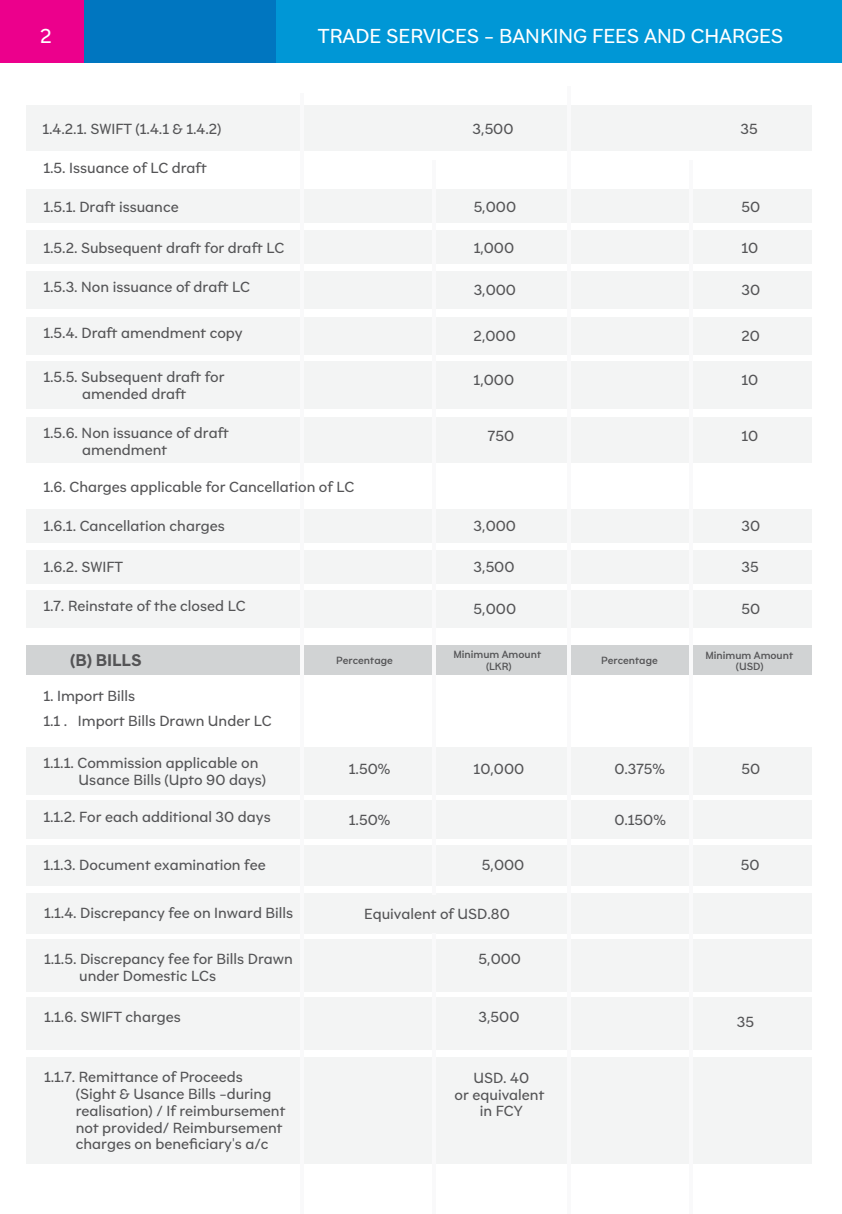
<style>
.page{position:relative;width:842px;height:1214px;background:#fff}
.page>*{position:absolute;margin:0;border:0;box-sizing:border-box;transform-origin:0 0}
.t1{font:19.3px "Brutalista Alt";color:#fff}
.t2{font:700 16.2px "Brutalista Alt";color:#545456}
.t3{font:14px/16.8px "Brutalista Alt";color:#545456}
.t4{font:500 10px "Brutalista Alt";color:#545456}
</style>
<div class="page">
<div style="left:27px;top:998px;width:785px;height:52px;background:#f3f4f4"></div>
<div style="left:26px;top:846px;width:785px;height:40px;background:#f3f4f4"></div>
<div style="left:26px;top:800px;width:785px;height:39px;background:#f3f4f4"></div>
<div style="left:26px;top:646px;width:785px;height:29px;background:#d1d3d4"></div>
<div style="left:26px;top:106px;width:785px;height:45px;background:#f3f4f4"></div>
<div style="left:26px;top:190px;width:785px;height:33px;background:#f3f4f4"></div>
<div style="left:26px;top:231px;width:785px;height:33px;background:#f3f4f4"></div>
<div style="left:26px;top:271px;width:785px;height:37px;background:#f3f4f4"></div>
<div style="left:0;top:0;width:84px;height:63px;background:#ec008c"></div>
<div style="left:26px;top:317px;width:785px;height:37px;background:#f3f4f4"></div>
<div style="left:26px;top:361px;width:785px;height:47px;background:#f3f4f4"></div>
<div style="left:26px;top:417px;width:785px;height:45px;background:#f3f4f4"></div>
<div style="left:26px;top:509px;width:785px;height:33px;background:#f3f4f4"></div>
<div style="left:26px;top:550px;width:785px;height:33px;background:#f3f4f4"></div>
<div style="left:26px;top:590px;width:785px;height:38px;background:#f3f4f4"></div>
<div style="left:26px;top:747px;width:785px;height:48px;background:#f3f4f4"></div>
<div style="left:27px;top:894px;width:785px;height:40px;background:#f3f4f4"></div>
<div style="left:27px;top:940px;width:785px;height:52px;background:#f3f4f4"></div>
<div style="left:27px;top:1058px;width:785px;height:106px;background:#f3f4f4"></div>
<hr style="left:300px;top:93px;width:4px;height:1121px;background:#f9f9fa">
<hr style="left:567px;top:87px;width:4px;height:1127px;background:#f9f9fa">
<hr style="left:432px;top:161px;width:4px;height:734px;background:#f9f9fa">
<hr style="left:432px;top:933px;width:4px;height:281px;background:#f9f9fa">
<hr style="left:689px;top:161px;width:4px;height:1053px;background:#f9f9fa">
<div style="left:276px;top:0;width:566px;height:63px;background:#0097d6"></div>
<div style="left:84px;top:0;width:192px;height:63px;background:#0076c0"></div>
<h1 class="t1" style="left:40px;top:23px;width:13px">2</h1>
<h1 class="t1" style="left:318px;top:23px;width:467px">TRADE SERVICES - BANKING FEES AND CHARGES</h1>
<p class="t3" style="left:42px;top:120px;width:181px">1.4.2.1. SWIFT (1.4.1 &amp; 1.4.2)</p>
<p class="t3" style="left:473px;top:120px;width:42px">3,500</p>
<p class="t3" style="left:740px;top:120px;width:19px">35</p>
<p class="t3" style="left:43px;top:159px;width:165px">1.5. Issuance of LC draft</p>
<p class="t3" style="left:43px;top:198px;width:137px">1.5.1. Draft issuance</p>
<p class="t3" style="left:474px;top:198px;width:44px">5,000</p>
<p class="t3" style="left:741px;top:198px;width:20px">50</p>
<p class="t3" style="left:43px;top:239px;width:242px">1.5.2. Subsequent draft for draft LC</p>
<p class="t3" style="left:474px;top:239px;width:42px">1,000</p>
<p class="t3" style="left:741px;top:239px;width:18px">10</p>
<p class="t3" style="left:43px;top:278px;width:208px">1.5.3. Non issuance of draft LC</p>
<p class="t3" style="left:474px;top:281px;width:44px">3,000</p>
<p class="t3" style="left:741px;top:281px;width:20px">30</p>
<p class="t3" style="left:43px;top:324px;width:201px">1.5.4. Draft amendment copy</p>
<p class="t3" style="left:474px;top:327px;width:44px">2,000</p>
<p class="t3" style="left:741px;top:327px;width:20px">20</p>
<p class="t3" style="left:43px;top:368px;width:183px">1.5.5. Subsequent draft for</p>
<p class="t3" style="left:474px;top:371px;width:42px">1,000</p>
<p class="t3" style="left:741px;top:371px;width:18px">10</p>
<p class="t3" style="left:82px;top:385px;width:106px">amended draft</p>
<p class="t3" style="left:43px;top:424px;width:187px">1.5.6. Non issuance of draft</p>
<p class="t3" style="left:488px;top:427px;width:28px">750</p>
<p class="t3" style="left:741px;top:427px;width:18px">10</p>
<p class="t3" style="left:82px;top:441px;width:87px">amendment</p>
<p class="t3" style="left:43px;top:478px;width:313px">1.6. Charges applicable for Cancellation of LC</p>
<p class="t3" style="left:43px;top:517px;width:183px">1.6.1. Cancellation charges</p>
<p class="t3" style="left:474px;top:517px;width:44px">3,000</p>
<p class="t3" style="left:741px;top:517px;width:20px">30</p>
<p class="t3" style="left:43px;top:558px;width:81px">1.6.2. SWIFT</p>
<p class="t3" style="left:474px;top:558px;width:42px">3,500</p>
<p class="t3" style="left:741px;top:558px;width:19px">35</p>
<p class="t3" style="left:43px;top:597px;width:204px">1.7. Reinstate of the closed LC</p>
<p class="t3" style="left:474px;top:600px;width:44px">5,000</p>
<p class="t3" style="left:741px;top:600px;width:20px">50</p>
<p class="t4" style="left:453px;top:648px;width:89px">Minimum Amount</p>
<p class="t2" style="left:70px;top:649px;width:73px">(B) BILLS</p>
<p class="t4" style="left:705px;top:648px;width:89px">Minimum Amount</p>
<p class="t4" style="left:336px;top:653px;width:58px">Percentage</p>
<p class="t4" style="left:601px;top:653px;width:58px">Percentage</p>
<p class="t4" style="left:486px;top:659px;width:27px">(LKR)</p>
<p class="t4" style="left:736px;top:659px;width:29px">(USD)</p>
<p class="t3" style="left:43px;top:684px;width:230px;line-height:24.7px">1. Import Bills<br>1.1 . Import Bills Drawn Under LC</p>
<p class="t3" style="left:79px;top:754px;width:189px;text-indent:-35px">1.1.1. Commission applicable on<br>Usance Bills (Upto 90 days)</p>
<p class="t3" style="left:349px;top:760px;width:43px">1.50%</p>
<p class="t3" style="left:474px;top:760px;width:52px">10,000</p>
<p class="t3" style="left:614px;top:760px;width:53px">0.375%</p>
<p class="t3" style="left:349px;top:811px;width:43px">1.50%</p>
<p class="t3" style="left:614px;top:811px;width:53px">0.150%</p>
<p class="t3" style="left:43px;top:808px;width:229px">1.1.2. For each additional 30 days</p>
<p class="t3" style="left:43px;top:856px;width:224px">1.1.3. Document examination fee</p>
<p class="t3" style="left:482px;top:856px;width:44px">5,000</p>
<p class="t3" style="left:44px;top:904px;width:251px">1.1.4. Discrepancy fee on Inward Bills</p>
<p class="t3" style="left:364px;top:904px;width:147px">Equivalent of USD.80</p>
<p class="t3" style="left:44px;top:950px;width:250px">1.1.5. Discrepancy fee for Bills Drawn</p>
<p class="t3" style="left:479px;top:950px;width:44px">5,000</p>
<p class="t3" style="left:79px;top:967px;width:138px">under Domestic LCs</p>
<p class="t3" style="left:44px;top:1008px;width:138px">1.1.6. SWIFT charges</p>
<p class="t3" style="left:479px;top:1008px;width:42px">3,500</p>
<p class="t3" style="left:76px;top:1068px;width:211px;text-indent:-32px">1.1.7. Remittance of Proceeds (Sight &amp; Usance Bills -during realisation) / If reimbursement not provided/ Reimbursement charges on beneficiary's a/c</p>
<p class="t3" style="left:455px;top:1069px;width:91px;text-align:center">USD. 40<br>or equivalent in FCY</p>
<p class="t3" style="left:741px;top:760px;width:20px">50</p>
<p class="t3" style="left:741px;top:856px;width:20px">50</p>
<p class="t3" style="left:737px;top:1013px;width:19px">35</p>
</div>
